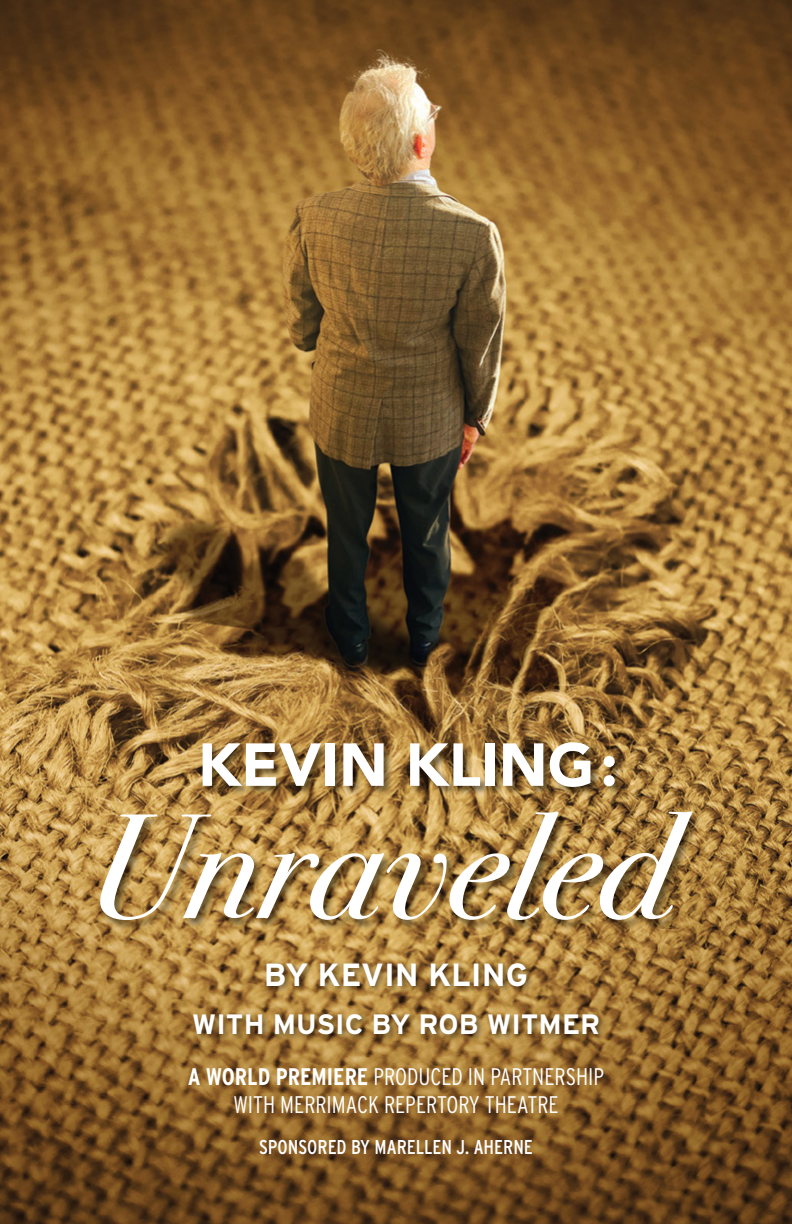
<style>
.page{position:relative;width:792px;height:1224px;background:#fff}
.page>*{position:absolute;margin:0;border:0;box-sizing:border-box;transform-origin:0 0}
.t1{font:italic 150px "Bodoni Svty Two ITCTT";color:#fff}
.t2{font:900 60px "Avenir";color:#fff}
.t3{font:700 32px "Interstate";color:#fff}
.t4{font:700 28px "Interstate";color:#fff}
.t5{font:300 24px/28px "Interstate Condensed";color:#fff;text-align:center}
.t6{font:20px "Interstate Condensed";color:#fff}
.s1{font-weight:700}
</style>
<div class="page">
<img style="left:0;top:0;width:792px;height:1224px">
<div style="left:202px;top:742px;width:424px;height:55px;background:#000;opacity:.5"></div>
<div style="left:100px;top:811px;width:603px;height:119px;background:#000;opacity:.5"></div>
<div style="left:191px;top:961px;width:416px;height:82px;background:#000;opacity:.5"></div>
<h2 class="t2" style="left:198px;top:714px;width:422px">KEVIN KLING:</h2>
<h1 class="t1" style="left:87px;top:736px;width:588px">Unraveled</h1>
<h3 class="t3" style="left:264px;top:955px;width:266px">BY KEVIN KLING</h3>
<p class="t4" style="left:192px;top:1007px;width:410px">WITH MUSIC BY ROB WITMER</p>
<p class="t5" style="left:188px;top:1063px;width:418px"><span class="s1">A WORLD PREMIERE</span> PRODUCED IN PARTNERSHIP<br>WITH MERRIMACK REPERTORY THEATRE</p>
<p class="t6" style="left:259px;top:1135px;width:275px">SPONSORED BY MARELLEN J. AHERNE</p>
</div>
